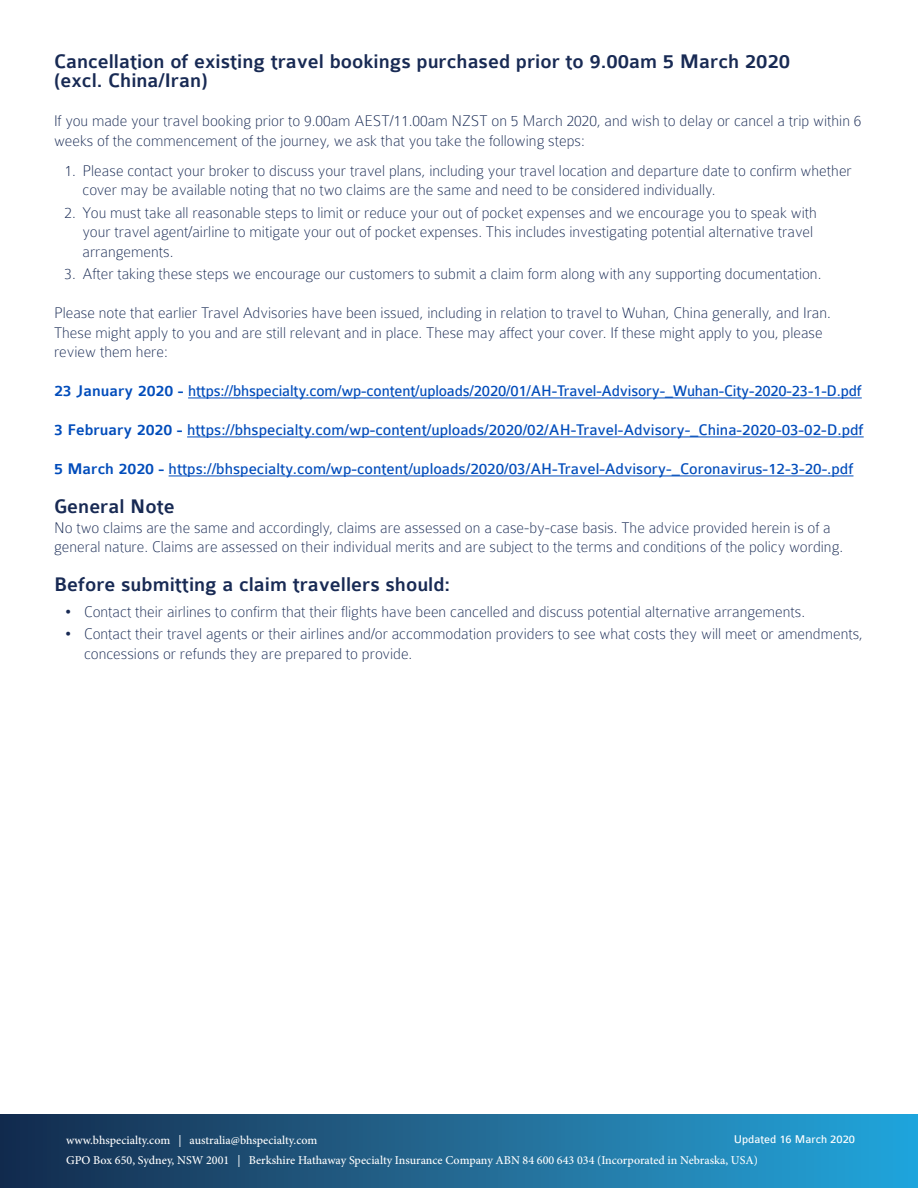
<style>
.page{position:relative;width:918px;height:1188px;background:#fff}
.page>*{position:absolute;margin:0;border:0;box-sizing:border-box;transform-origin:0 0}
.t1{font:500 21px/19.5px "Colaborate";color:#182a54}
.t2{font:100 16.5px/19.5px "Colaborate";color:#182a54}
.t3{font:16.5px "Colaborate";color:#004cbb}
.t4{font:500 12px "Minion Pro";color:#fff}
.t5{font:12px "Colaborate";color:#fff}
.s1{font-weight:500}
</style>
<div class="page">
<div style="left:0;top:1115px;width:918px;height:73px;background:linear-gradient(to right,#182b4b,#27a7dc)"></div>
<hr style="left:188px;top:398px;width:674px;height:1px;background:#004cbb">
<hr style="left:187px;top:437px;width:677px;height:1px;background:#004cbb">
<hr style="left:169px;top:476px;width:684px;height:1px;background:#004cbb">
<p class="t1" style="left:54px;top:52px;width:738px">Cancellation of existing travel bookings purchased prior to 9.00am 5 March 2020 (excl. China/Iran)</p>
<p class="t2" style="left:54px;top:111px;width:809px">If you made your travel booking prior to 9.00am AEST/11.00am NZST on 5 March 2020, and wish to delay or cancel a trip within 6 weeks of the commencement of the journey, we ask that you take the following steps:</p>
<p class="t2" style="left:82px;top:161px;width:771px;text-indent:-18px">1. Please contact your broker to discuss your travel plans, including your travel location and departure date to confirm whether cover may be available noting that no two claims are the same and need to be considered individually.</p>
<p class="t2" style="left:82px;top:203px;width:736px;text-indent:-18px">2. You must take all reasonable steps to limit or reduce your out of pocket expenses and we encourage you to speak with your travel agent/airline to mitigate your out of pocket expenses. This includes investigating potential alternative travel arrangements.</p>
<p class="t2" style="left:64px;top:264px;width:759px">3. After taking these steps we encourage our customers to submit a claim form along with any supporting documentation.</p>
<p class="t2" style="left:54px;top:303px;width:779px">Please note that earlier Travel Advisories have been issued, including in relation to travel to Wuhan, China generally, and Iran.<br>These might apply to you and are still relevant and in place. These may affect your cover. If these might apply to you, please review them here:</p>
<p class="t3" style="left:54px;top:383px;width:809px"><span class="s1">23 January 2020 -</span> https://bhspecialty.com/wp-content/uploads/2020/01/AH-Travel-Advisory-_Wuhan-City-2020-23-1-D.pdf</p>
<p class="t3" style="left:54px;top:422px;width:811px"><span class="s1">3 February 2020 -</span> https://bhspecialty.com/wp-content/uploads/2020/02/AH-Travel-Advisory-_China-2020-03-02-D.pdf</p>
<p class="t3" style="left:54px;top:461px;width:801px"><span class="s1">5 March 2020 -</span> https://bhspecialty.com/wp-content/uploads/2020/03/AH-Travel-Advisory-_Coronavirus-12-3-20-.pdf</p>
<p class="t1" style="left:54px;top:497px;width:122px">General Note</p>
<p class="t2" style="left:54px;top:518px;width:791px">No two claims are the same and accordingly, claims are assessed on a case-by-case basis. The advice provided herein is of a general nature. Claims are assessed on their individual merits and are subject to the terms and conditions of the policy wording.</p>
<p class="t1" style="left:54px;top:575px;width:398px">Before submitting a claim travellers should:</p>
<p class="t2" style="left:64px;top:602px;width:742px">• Contact their airlines to confirm that their flights have been cancelled and discuss potential alternative arrangements.</p>
<p class="t2" style="left:84px;top:624px;width:781px;text-indent:-20px">• Contact their travel agents or their airlines and/or accommodation providers to see what costs they will meet or amendments, concessions or refunds they are prepared to provide.</p>
<p class="t4" style="left:66px;top:1132px;width:253px">www.bhspecialty.com | australia@bhspecialty.com</p>
<p class="t5" style="left:734px;top:1133px;width:123px">Updated 16 March 2020</p>
<p class="t4" style="left:66px;top:1152px;width:693px">GPO Box 650, Sydney, NSW 2001 | Berkshire Hathaway Specialty Insurance Company ABN 84 600 643 034 (Incorporated in Nebraska, USA)</p>
</div>
